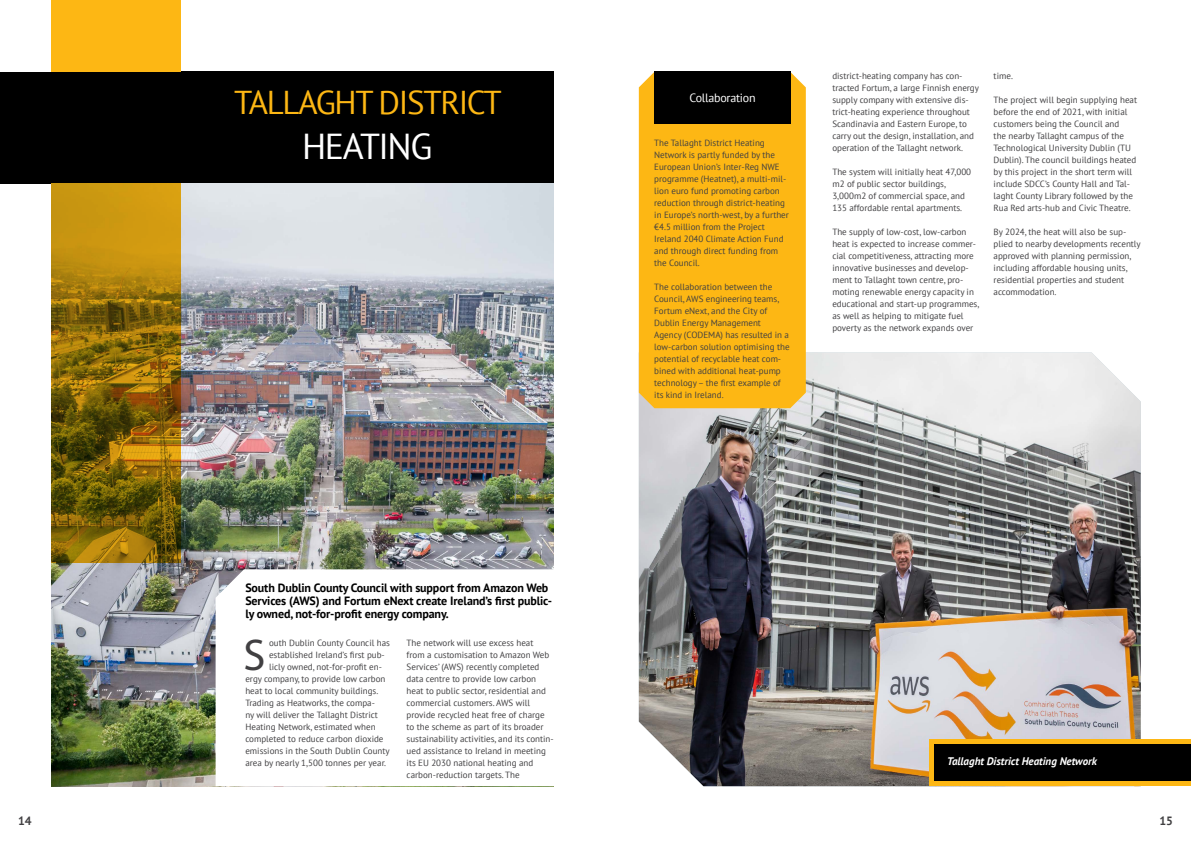
<style>
.page{position:relative;width:1191px;height:842px;background:#fff}
.page>*{position:absolute;margin:0;border:0;box-sizing:border-box;transform-origin:0 0}
.t1{font:44.6px "Myriad Pro";color:#414042}
.t2{font:36px "PT Sans";letter-spacing:-.04em;color:#fff}
.t3{font:33px "PT Sans";letter-spacing:-.04em;color:#fdb714}
.t4{font:700 12px/13px "PT Sans";letter-spacing:-.01em;color:#000}
.t5{font:12px "PT Sans";letter-spacing:-.02em;color:#fff}
.t6{font:700 12px "PT Sans";color:#414042}
.t7{font:italic 700 11px "PT Sans";color:#fff}
.t8{font:9px/12px "PT Sans";color:#414042}
</style>
<div class="page">
<div style="left:0;top:72px;width:554px;height:112px;background:#000"></div>
<img style="left:52px;top:184px;width:502px;height:602px">
<svg style="left:216px;top:569px;width:338px;height:217px"></svg>
<svg style="left:52px;top:0;width:129px;height:563px"></svg>
<img style="left:639px;top:352px;width:501px;height:434px">
<div style="left:930px;top:740px;width:261px;height:46px;background:#fdb714"></div>
<div style="left:639px;top:72px;width:167px;height:336px;background:#fdb714"></div>
<div style="left:654px;top:72px;width:137px;height:52px;background:#000"></div>
<div style="left:934px;top:744px;width:257px;height:37px;background:#000"></div>
<h3 class="t3" style="left:234px;top:81px;width:269px">TALLAGHT DISTRICT</h3>
<h2 class="t2" style="left:302px;top:123px;width:132px">HEATING</h2>
<h3 class="t4" style="left:245px;top:581px;width:308px">South Dublin County Council with support from Amazon Web<br>Services (AWS) and Fortum eNext create Ireland’s first public&shy;ly owned, not-for-profit energy company.</h3>
<h1 class="t1" style="left:243px;top:628px;width:23px">S</h1>
<p class="t8" style="left:269px;top:637px;width:122px">outh Dublin County Council has</p>
<p class="t8" style="left:269px;top:649px;width:117px">established Ireland’s first pub-</p>
<p class="t8" style="left:269px;top:661px;width:114px">licly owned, not-for-profit en-</p>
<p class="t8" style="left:245px;top:673px;width:141px">ergy company, to provide low carbon</p>
<p class="t8" style="left:245px;top:685px;width:134px">heat to local community buildings.</p>
<p class="t8" style="left:245px;top:697px;width:131px">Trading as Heatworks, the compa-</p>
<p class="t8" style="left:245px;top:709px;width:134px">ny will deliver the Tallaght District</p>
<p class="t8" style="left:245px;top:721px;width:132px">Heating Network, estimated when</p>
<p class="t8" style="left:245px;top:733px;width:140px">completed to reduce carbon dioxide</p>
<p class="t8" style="left:245px;top:745px;width:146px">emissions in the South Dublin County</p>
<p class="t8" style="left:245px;top:757px;width:142px">area by nearly 1,500 tonnes per year.</p>
<p class="t8" style="left:407px;top:637px;width:149px">The network will use excess heat from a customisation to Amazon Web Services’ (AWS) recently completed data centre to provide low carbon heat to public sector, residential and commercial customers. AWS will provide recycled heat free of charge to the scheme as part of its broader sustainability activities, and its contin&shy;ued assistance to Ireland in meeting its EU 2030 national heating and carbon-reduction targets. The</p>
<h3 class="t5" style="left:689px;top:91px;width:68px">Collaboration</h3>
<p class="t8" style="left:654px;top:137px;width:136px">The Tallaght District Heating<br>Network is partly funded by the<br>European Union’s Inter-Reg NWE programme (Heatnet), a multi-mil&shy;lion euro fund promoting carbon reduction through district-heating in Europe’s north-west, by a further €4.5 million from the Project<br>Ireland 2040 Climate Action Fund and through direct funding from the Council.</p>
<p class="t8" style="left:654px;top:281px;width:137px">The collaboration between the<br>Council, AWS engineering teams,<br>Fortum eNext, and the City of<br>Dublin Energy Management<br>Agency (CODEMA) has resulted in a low-carbon solution optimising the potential of recyclable heat com&shy;bined with additional heat-pump technology – the first example of its kind in Ireland.</p>
<p class="t8" style="left:832px;top:69px;width:148px">district-heating company has con&shy;tracted Fortum, a large Finnish energy supply company with extensive dis&shy;trict-heating experience throughout Scandinavia and Eastern Europe, to carry out the design, installation, and operation of the Tallaght network.</p>
<p class="t8" style="left:832px;top:165px;width:140px">The system will initially heat 47,000 m2 of public sector buildings, 3,000m2 of commercial space, and 135 affordable rental apartments.</p>
<p class="t8" style="left:832px;top:225px;width:148px">The supply of low-cost, low-carbon heat is expected to increase commer&shy;cial competitiveness, attracting more innovative businesses and develop&shy;ment to Tallaght town centre, pro&shy;moting renewable energy capacity in educational and start-up programmes, as well as helping to mitigate fuel poverty as the network expands over</p>
<p class="t8" style="left:993px;top:69px;width:21px">time.</p>
<p class="t8" style="left:993px;top:93px;width:145px">The project will begin supplying heat before the end of 2021, with initial customers being the Council and<br>the nearby Tallaght campus of the Technological University Dublin (TU Dublin). The council buildings heated by this project in the short term will include SDCC’s County Hall and Tal&shy;laght County Library followed by the Rua Red arts-hub and Civic Theatre.</p>
<p class="t8" style="left:993px;top:225px;width:149px">By 2024, the heat will also be sup&shy;plied to nearby developments recently approved with planning permission, including affordable housing units, residential properties and student accommodation.</p>
<p class="t7" style="left:947px;top:754px;width:151px">Tallaght District Heating Network</p>
<h3 class="t6" style="left:18px;top:813px;width:15px">14</h3>
<h3 class="t6" style="left:1159px;top:812px;width:15px">15</h3>
</div>
